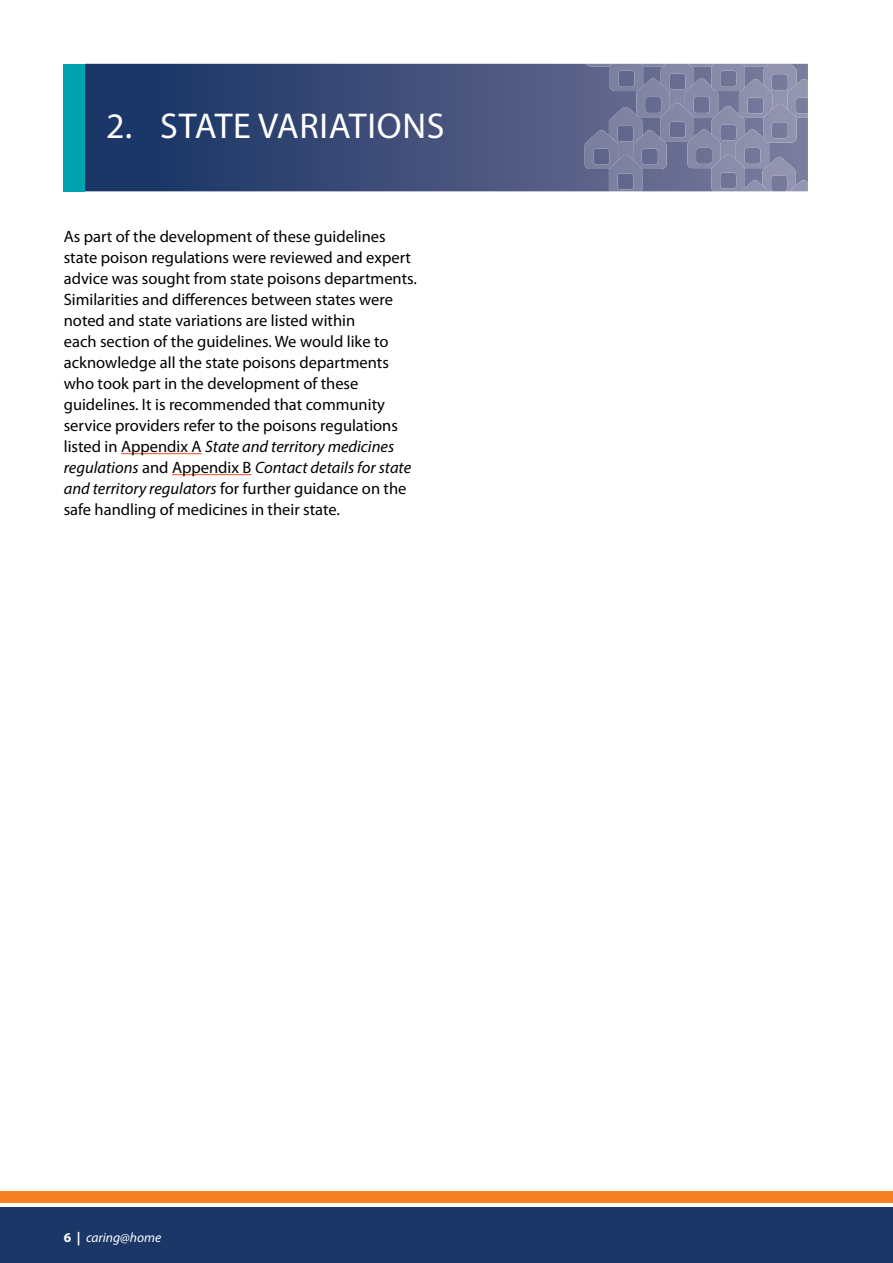
<style>
.page{position:relative;width:893px;height:1263px;background:#fff}
.page>*{position:absolute;margin:0;border:0;box-sizing:border-box;transform-origin:0 0}
.Heading_1{font:36px "Myriad Pro";letter-spacing:.02em;color:#fff}
.Body_1{font:16.5px/21px "Myriad Pro";color:#000}
.t1{font:italic 13.5px "Myriad Pro";color:#fff}
.s1{font-style:italic}
.s2{font-weight:700;font-style:normal}
</style>
<div class="page">
<div style="left:0;top:1205px;width:893px;height:58px;background:#1b3768"></div>
<div style="left:0;top:1191px;width:893px;height:12px;background:#f58220"></div>
<hr style="left:0;top:1203px;width:893px;height:3px;background:#fff">
<svg style="left:85px;top:64px;width:723px;height:127px;background:#3c4d78"></svg>
<img style="left:586px;top:64px;width:24px;height:2px">
<img style="left:643px;top:64px;width:18px;height:2px">
<img style="left:610px;top:64px;width:33px;height:27px">
<img style="left:661px;top:64px;width:33px;height:39px">
<img style="left:636px;top:78px;width:34px;height:39px">
<img style="left:685px;top:78px;width:33px;height:39px">
<img style="left:661px;top:103px;width:33px;height:39px">
<img style="left:609px;top:107px;width:33px;height:48px">
<img style="left:585px;top:130px;width:33px;height:39px">
<img style="left:633px;top:130px;width:33px;height:39px">
<img style="left:609px;top:155px;width:33px;height:36px">
<img style="left:712px;top:106px;width:33px;height:48px">
<img style="left:687px;top:129px;width:34px;height:39px">
<img style="left:736px;top:129px;width:33px;height:39px">
<img style="left:712px;top:154px;width:33px;height:37px">
<img style="left:762px;top:157px;width:34px;height:34px">
<img style="left:741px;top:180px;width:28px;height:11px">
<img style="left:789px;top:180px;width:19px;height:11px">
<img style="left:688px;top:64px;width:24px;height:2px">
<img style="left:745px;top:64px;width:18px;height:2px">
<img style="left:712px;top:64px;width:33px;height:27px">
<img style="left:763px;top:64px;width:33px;height:40px">
<img style="left:739px;top:79px;width:33px;height:39px">
<img style="left:787px;top:79px;width:21px;height:39px">
<img style="left:763px;top:104px;width:33px;height:39px">
<div style="left:64px;top:64px;width:21px;height:127px;background:#00a2ae"></div>
<hr style="left:121px;top:453px;width:81px;height:1px;background:#f05123">
<hr style="left:172px;top:474px;width:80px;height:1px;background:#f05123">
<p class="Heading_1" style="left:106px;top:103px;width:340px">2. STATE VARIATIONS</p>
<p class="Body_1" style="left:64px;top:226px;width:355px">As part of the development of these guidelines state poison regulations were reviewed and expert advice was sought from state poisons departments.<br>Similarities and differences between states were noted and state variations are listed within<br>each section of the guidelines. We would like to acknowledge all the state poisons departments who took part in the development of these guidelines. It is recommended that community service providers refer to the poisons regulations listed in Appendix A <span class="s1">State and territory medicines regulations</span> and Appendix B <span class="s1">Contact details for state and territory regulators</span> for further guidance on the safe handling of medicines in their state.</p>
<p class="t1" style="left:64px;top:1229px;width:99px"><span class="s2">6 |</span> caring@home</p>
</div>
